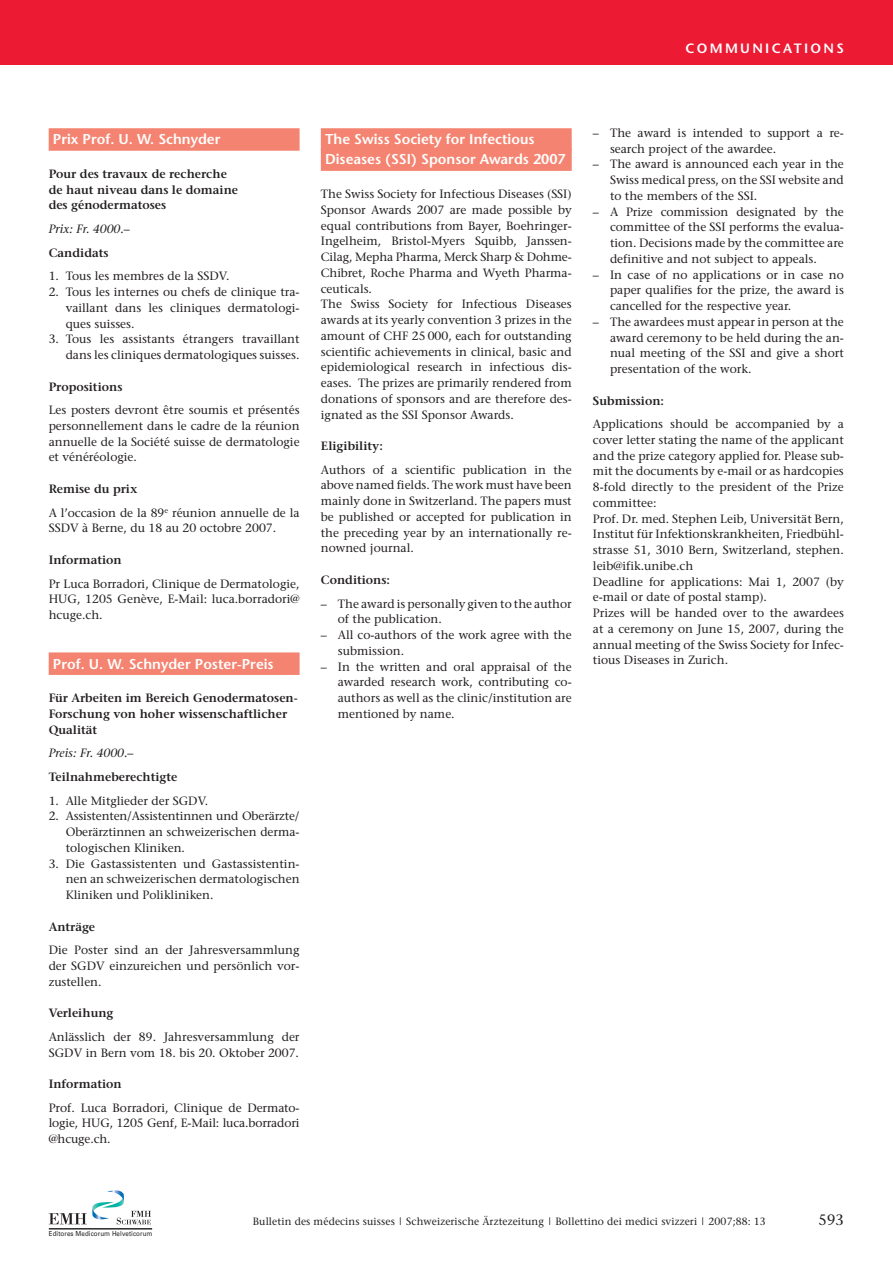
<style>
.page{position:relative;width:893px;height:1263px;background:#fff}
.page>*{position:absolute;margin:0;border:0;box-sizing:border-box;transform-origin:0 0}
.t1{font:15px "Stone Serif";color:#231f20}
.t2{font:600 14.25px/20.1px "Stone Sans";color:#fff}
.t3{font:600 13.5px "Stone Sans";letter-spacing:.17em;color:#fff}
.t4{font:12px/15.8px "Stone Serif";color:#231f20;text-align:justify}
.t5{font:600 12px/15.8px "Stone Serif";color:#231f20}
.t6{font:italic 12px "Stone Serif";color:#231f20}
.t7{font:10.5px "Stone Serif";letter-spacing:.01em;color:#231f20}
.t8{font:6.9px "Univers";letter-spacing:.015em;color:#231f20;scale:.9 1}
.s1{font-weight:600}
</style>
<div class="page">
<div style="left:49px;top:128px;width:251px;height:23px;background:#f48471"></div>
<div style="left:49px;top:652px;width:251px;height:23px;background:#f48471"></div>
<div style="left:321px;top:128px;width:251px;height:23px;background:#f48471"></div>
<div style="left:321px;top:148px;width:251px;height:23px;background:#f48471"></div>
<svg style="left:49px;top:1190px;width:102px;height:34px"></svg>
<hr style="left:49px;top:1228px;width:103px;height:1px;background:#231f20">
<div style="left:0;top:0;width:893px;height:64px;background:#ed1a33"></div>
<p class="t3" style="left:685px;top:42px;width:160px">COMMUNICATIONS</p>
<p class="t2" style="left:53px;top:131px;width:169px">Prix Prof. U. W. Schnyder</p>
<p class="t5" style="left:49px;top:167px;width:191px">Pour des travaux de recherche de haut niveau dans le domaine des génodermatoses</p>
<p class="t6" style="left:49px;top:224px;width:83px">Prix: Fr. 4000.–</p>
<p class="t5" style="left:49px;top:246px;width:61px">Candidats</p>
<p class="t4" style="left:49px;top:269px;width:182px">1. Tous les membres de la SSDV.</p>
<p class="t4" style="left:66px;top:285px;width:235px;text-indent:-17px">2. Tous les internes ou chefs de clinique tra&shy;vaillant dans les cliniques dermatologi&shy;ques suisses.</p>
<p class="t4" style="left:49px;top:332px;width:252px;text-align:right">3. Tous les assistants étrangers travaillant dans les cliniques dermatologiques suisses.</p>
<p class="t5" style="left:49px;top:380px;width:75px">Propositions</p>
<p class="t4" style="left:49px;top:403px;width:252px">Les posters devront être soumis et présentés personnellement dans le cadre de la réunion annuelle de la Société suisse de dermatologie et vénéréologie.</p>
<p class="t4" style="left:49px;top:478px;width:252px;line-height:23.7px"><span class="s1">Remise du prix<br></span>A l’occasion de la 89<sup>e</sup> réunion annuelle de la</p>
<p class="t4" style="left:49px;top:521px;width:229px">SSDV à Berne, du 18 au 20 octobre 2007.</p>
<p class="t5" style="left:49px;top:553px;width:75px">Information</p>
<p class="t4" style="left:49px;top:577px;width:252px">Pr Luca Borradori, Clinique de Dermatologie, HUG, 1205 Genève, E-Mail: luca.borradori@ hcuge.ch.</p>
<p class="t2" style="left:53px;top:655px;width:222px">Prof. U. W. Schnyder Poster-Preis</p>
<p class="t5" style="left:49px;top:691px;width:251px">Für Arbeiten im Bereich Genodermatosen-<br>Forschung von hoher wissenschaftlicher<br>Qualität</p>
<p class="t6" style="left:49px;top:748px;width:86px">Preis: Fr. 4000.–</p>
<p class="t5" style="left:49px;top:770px;width:130px">Teilnahmeberechtigte</p>
<p class="t4" style="left:49px;top:794px;width:161px">1. Alle Mitglieder der SGDV.</p>
<p class="t4" style="left:66px;top:809px;width:235px;text-indent:-17px">2. Assistenten/Assistentinnen und Oberärzte/ Oberärztinnen an schweizerischen derma&shy;tologischen Kliniken.</p>
<p class="t4" style="left:66px;top:856px;width:235px;text-indent:-17px">3. Die Gastassistenten und Gastassistentin&shy;nen an schweizerischen dermatologischen Kliniken und Polikliniken.</p>
<p class="t5" style="left:49px;top:919px;width:48px">Anträge</p>
<p class="t4" style="left:49px;top:943px;width:252px">Die Poster sind an der Jahresversammlung der SGDV einzureichen und persönlich vor&shy;zustellen.</p>
<p class="t5" style="left:49px;top:1006px;width:66px">Verleihung</p>
<p class="t4" style="left:49px;top:1030px;width:252px">Anlässlich der 89. Jahresversammlung der<br>SGDV in Bern vom 18. bis 20. Oktober 2007.</p>
<p class="t5" style="left:49px;top:1077px;width:75px">Information</p>
<p class="t4" style="left:49px;top:1101px;width:252px">Prof. Luca Borradori, Clinique de Dermato&shy;logie, HUG, 1205 Genf, E-Mail: luca.borradori @hcuge.ch.</p>
<p class="t2" style="left:325px;top:131px;width:242px">The Swiss Society for Infectious<br>Diseases (SSI) Sponsor Awards 2007</p>
<p class="t4" style="left:321px;top:187px;width:252px;text-align:left">The Swiss Society for Infectious Diseases (SSI)<br>Sponsor Awards 2007 are made possible by equal contributions from Bayer, Boehringer-Ingelheim, Bristol-Myers Squibb, Janssen-Cilag, Mepha Pharma, Merck Sharp &amp; Dohme-Chibret, Roche Pharma and Wyeth Pharma&shy;ceuticals.<br>The Swiss Society for Infectious Diseases awards at its yearly convention 3 prizes in the amount of CHF 25 000, each for outstanding scientific achievements in clinical, basic and epidemiological research in infectious dis&shy;eases. The prizes are primarily rendered from donations of sponsors and are therefore des&shy;ignated as the SSI Sponsor Awards.</p>
<p class="t5" style="left:321px;top:439px;width:64px">Eligibility:</p>
<p class="t4" style="left:321px;top:463px;width:252px">Authors of a scientific publication in the above named fields. The work must have been mainly done in Switzerland. The papers must be published or accepted for publication in the preceding year by an internationally re&shy;nowned journal.</p>
<p class="t5" style="left:321px;top:573px;width:71px">Conditions:</p>
<p class="t4" style="left:338px;top:597px;width:235px;text-indent:-17px">– The award is personally given to the author of the publication.</p>
<p class="t4" style="left:338px;top:628px;width:235px;text-indent:-17px">– All co-authors of the work agree with the submission.</p>
<p class="t4" style="left:338px;top:660px;width:235px;text-indent:-17px">– In the written and oral appraisal of the awarded research work, contributing co&shy;authors as well as the clinic/institution are mentioned by name.</p>
<p class="t4" style="left:610px;top:126px;width:235px;text-indent:-17px">– The award is intended to support a re&shy;search project of the awardee.</p>
<p class="t4" style="left:610px;top:157px;width:235px;text-indent:-17px">– The award is announced each year in the Swiss medical press, on the SSI website and to the members of the SSI.</p>
<p class="t4" style="left:610px;top:205px;width:235px;text-indent:-17px">– A Prize commission designated by the committee of the SSI performs the evalua&shy;tion. Decisions made by the committee are definitive and not subject to appeals.</p>
<p class="t4" style="left:610px;top:268px;width:235px;text-indent:-17px">– In case of no applications or in case no paper qualifies for the prize, the award is cancelled for the respective year.</p>
<p class="t4" style="left:610px;top:315px;width:235px;text-indent:-17px">– The awardees must appear in person at the award ceremony to be held during the an&shy;nual meeting of the SSI and give a short presentation of the work.</p>
<p class="t5" style="left:593px;top:394px;width:73px">Submission:</p>
<p class="t4" style="left:593px;top:417px;width:252px;text-align:left">Applications should be accompanied by a cover letter stating the name of the applicant and the prize category applied for. Please sub&shy;mit the documents by e-mail or as hardcopies 8-fold directly to the president of the Prize committee:<br>Prof. Dr. med. Stephen Leib, Universität Bern, Institut für Infektionskrankheiten, Friedbühl&shy;strasse 51, 3010 Bern, Switzerland, stephen. leib@ifik.unibe.ch<br>Deadline for applications: Mai 1, 2007 (by e-mail or date of postal stamp).<br>Prizes will be handed over to the awardees at a ceremony on June 15, 2007, during the annual meeting of the Swiss Society for Infec&shy;tious Diseases in Zurich.</p>
<p class="t8" style="left:49px;top:1229px;width:117px">Editores Medicorum Helveticorum</p>
<p class="t7" style="left:253px;top:1217px;width:515px">Bulletin des médecins suisses | Schweizerische Ärztezeitung | Bollettino dei medici svizzeri | 2007;88: 13</p>
<p class="t1" style="left:818px;top:1213px;width:27px">593</p>
</div>
